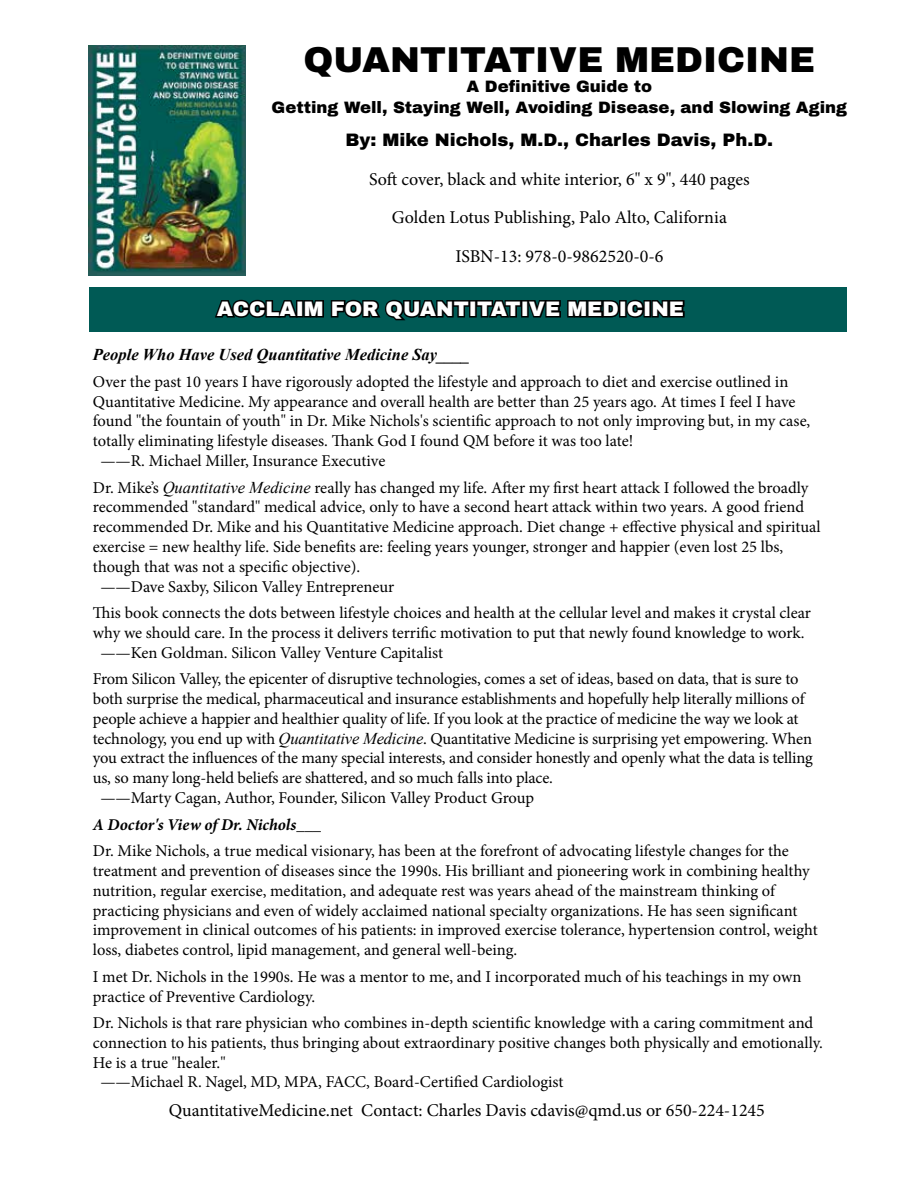
<style>
.page{position:relative;width:918px;height:1188px;background:#fff}
.page>*{position:absolute;margin:0;border:0;box-sizing:border-box;transform-origin:0 0}
.t1{font:900 36px "Archivo";color:#000}
.t2{font:900 21px "Archivo";color:#fff}
.t3{font:18px/38.8px "Minion Pro";color:#000;text-align:center}
.t4{font:900 18px "Archivo";color:#000}
.t5{font:16.5px/19.8px "Minion Pro";letter-spacing:-.005em;color:#000}
.t6{font:900 16.5px/21.6px "Archivo";color:#000;text-align:center}
.t7{font:italic 700 16.5px "Times New Roman";color:#000}
.t8{font:italic 700 16.5px "Minion Pro";color:#000}
.s1{font-family:"Times New Roman";font-style:italic}
</style>
<div class="page">
<div style="left:90px;top:287px;width:757px;height:45px;background:#005a55"></div>
<img style="left:89px;top:45px;width:156px;height:230px">
<svg style="left:215px;top:299px;width:470px;height:22px"></svg>
<h1 class="t1" style="left:304px;top:37px;width:513px">QUANTITATIVE MEDICINE</h1>
<p class="t6" style="left:272px;top:75px;width:577px">A Definitive Guide to<br>Getting Well, Staying Well, Avoiding Disease, and Slowing Aging</p>
<p class="t4" style="left:346px;top:128px;width:429px">By: Mike Nichols, M.D., Charles Davis, Ph.D.</p>
<p class="t3" style="left:369px;top:159px;width:382px">Soft cover, black and white interior, 6" x 9", 440 pages<br>Golden Lotus Publishing, Palo Alto, California<br>ISBN-13: 978-0-9862520-0-6</p>
<p class="t2" style="left:217px;top:296px;width:469px">ACCLAIM FOR QUANTITATIVE MEDICINE</p>
<p class="t7" style="left:93px;top:343px;width:379px">People Who Have Used Quantitative Medicine Say____</p>
<p class="t5" style="left:93px;top:372px;width:697px">Over the past 10 years I have rigorously adopted the lifestyle and approach to diet and exercise outlined in</p>
<p class="t5" style="left:93px;top:392px;width:704px">Quantitative Medicine. My appearance and overall health are better than 25 years ago. At times I feel I have</p>
<p class="t5" style="left:93px;top:411px;width:719px">found "the fountain of youth" in Dr. Mike Nichols's scientific approach to not only improving but, in my case,</p>
<p class="t5" style="left:93px;top:431px;width:542px">totally eliminating lifestyle diseases. Thank God I found QM before it was too late!</p>
<p class="t5" style="left:100px;top:451px;width:286px">——R. Michael Miller, Insurance Executive</p>
<p class="t5" style="left:93px;top:478px;width:717px">Dr. Mike’s <span class="s1">Quantitative Medicine</span> really has changed my life. After my first heart attack I followed the broadly</p>
<p class="t5" style="left:93px;top:497px;width:713px">recommended "standard" medical advice, only to have a second heart attack within two years. A good friend</p>
<p class="t5" style="left:93px;top:517px;width:729px">recommended Dr. Mike and his Quantitative Medicine approach. Diet change + effective physical and spiritual</p>
<p class="t5" style="left:93px;top:537px;width:692px">exercise = new healthy life. Side benefits are: feeling years younger, stronger and happier (even lost 25 lbs,</p>
<p class="t5" style="left:93px;top:557px;width:269px">though that was not a specific objective).</p>
<p class="t5" style="left:100px;top:577px;width:296px">——Dave Saxby, Silicon Valley Entrepreneur</p>
<p class="t5" style="left:93px;top:603px;width:720px">This book connects the dots between lifestyle choices and health at the cellular level and makes it crystal clear</p>
<p class="t5" style="left:93px;top:623px;width:713px">why we should care. In the process it delivers terrific motivation to put that newly found knowledge to work.</p>
<p class="t5" style="left:100px;top:643px;width:344px">——Ken Goldman. Silicon Valley Venture Capitalist</p>
<p class="t5" style="left:93px;top:669px;width:707px">From Silicon Valley, the epicenter of disruptive technologies, comes a set of ideas, based on data, that is sure to</p>
<p class="t5" style="left:93px;top:689px;width:713px">both surprise the medical, pharmaceutical and insurance establishments and hopefully help literally millions of</p>
<p class="t5" style="left:93px;top:709px;width:707px">people achieve a happier and healthier quality of life. If you look at the practice of medicine the way we look at</p>
<p class="t5" style="left:93px;top:729px;width:721px">technology, you end up with <span class="s1">Quantitative Medicine</span>. Quantitative Medicine is surprising yet empowering. When</p>
<p class="t5" style="left:93px;top:748px;width:722px">you extract the influences of the many special interests, and consider honestly and openly what the data is telling</p>
<p class="t5" style="left:93px;top:768px;width:461px">us, so many long-held beliefs are shattered, and so much falls into place.</p>
<p class="t5" style="left:100px;top:788px;width:435px">——Marty Cagan, Author, Founder, Silicon Valley Product Group</p>
<p class="t8" style="left:93px;top:813px;width:230px">A Doctor's View of Dr. Nichols___</p>
<p class="t5" style="left:93px;top:841px;width:726px">Dr. Mike Nichols, a true medical visionary, has been at the forefront of advocating lifestyle changes for the treatment and prevention of diseases since the 1990s. His brilliant and pioneering work in combining healthy nutrition, regular exercise, meditation, and adequate rest was years ahead of the mainstream thinking of practicing physicians and even of widely acclaimed national specialty organizations. He has seen significant improvement in clinical outcomes of his patients: in improved exercise tolerance, hypertension control, weight loss, diabetes control, lipid management, and general well-being.</p>
<p class="t5" style="left:93px;top:967px;width:710px">I met Dr. Nichols in the 1990s. He was a mentor to me, and I incorporated much of his teachings in my own practice of Preventive Cardiology.</p>
<p class="t5" style="left:93px;top:1013px;width:722px">Dr. Nichols is that rare physician who combines in-depth scientific knowledge with a caring commitment and</p>
<p class="t5" style="left:93px;top:1033px;width:732px">connection to his patients, thus bringing about extraordinary positive changes both physically and emotionally.</p>
<p class="t5" style="left:93px;top:1053px;width:134px">He is a true "healer."</p>
<p class="t5" style="left:100px;top:1072px;width:465px">——Michael R. Nagel, MD, MPA, FACC, Board-Certified Cardiologist</p>
<p class="t3" style="left:169px;top:1091px;width:598px">QuantitativeMedicine.net Contact: Charles Davis cdavis@qmd.us or 650-224-1245</p>
</div>
